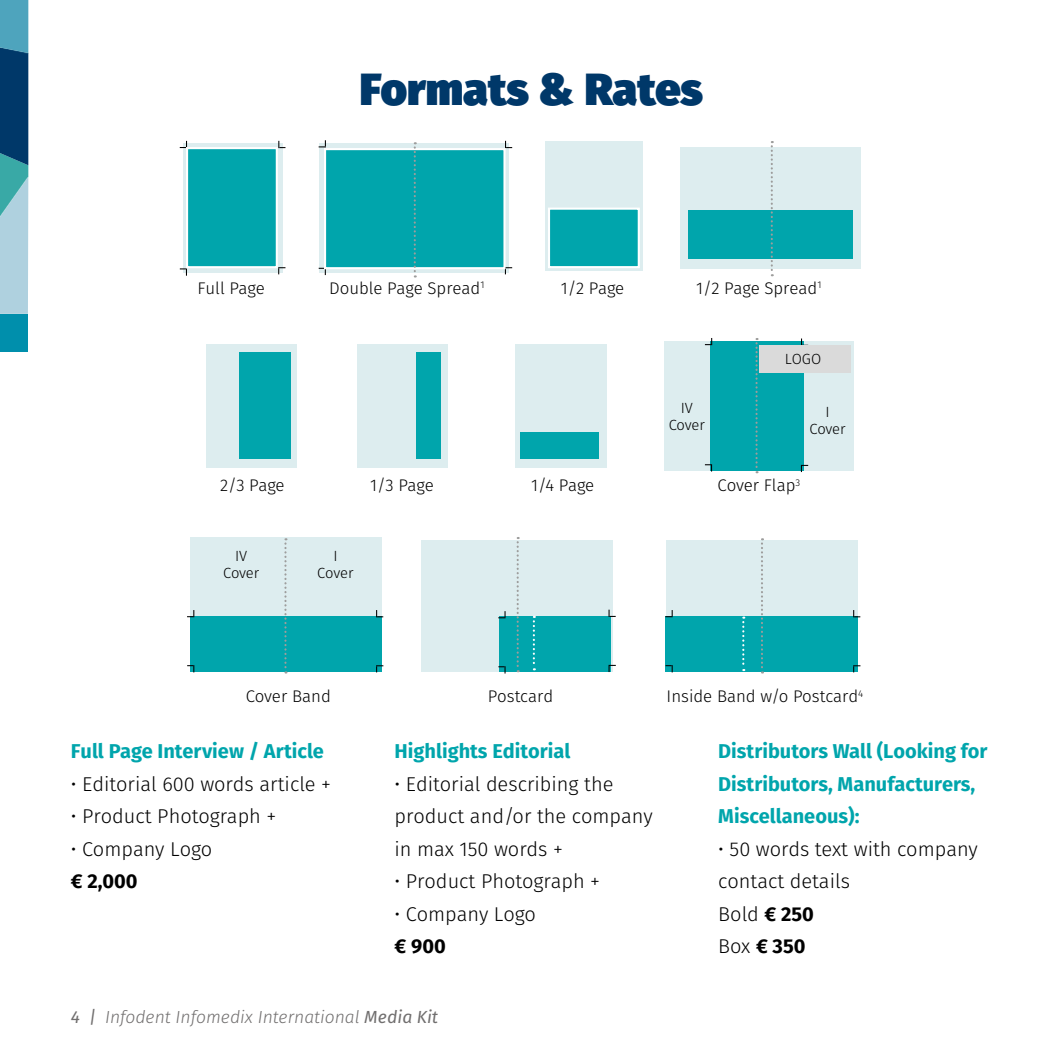
<style>
.page{position:relative;width:1063px;height:1063px;background:#fff}
.page>*{position:absolute;margin:0;border:0;box-sizing:border-box;transform-origin:0 0}
.t1{font:900 45px "Fira Sans";color:#003869}
.t2{font:300 20px/32.5px "Fira Sans";color:#000}
.t3{font:700 20px/32.5px "Fira Sans";color:#00a5ac}
.t4{font:700 20px "Fira Sans";color:#000}
.t5{font:italic 300 17.5px "Fira Sans";color:#716f6f}
.t6{font:300 16.75px "Fira Sans";color:#000}
.t7{font:300 14.75px/16.8px "Fira Sans";letter-spacing:-.01em;color:#000;text-align:center}
.s1{font-weight:700}
.s2{font-weight:400}
</style>
<div class="page">
<div style="left:545px;top:141px;width:98px;height:130px;background:#ddedef"></div>
<div style="left:664px;top:341px;width:189px;height:130px;background:#ddedef"></div>
<div style="left:710px;top:341px;width:93px;height:130px;background:#00a5ac"></div>
<div style="left:681px;top:147px;width:180px;height:121px;background:#ddedef"></div>
<div style="left:688px;top:210px;width:165px;height:49px;background:#00a5ac"></div>
<div style="left:666px;top:540px;width:192px;height:132px;background:#ddedef"></div>
<div style="left:665px;top:616px;width:193px;height:56px;background:#00a5ac"></div>
<div style="left:421px;top:540px;width:191px;height:132px;background:#ddedef"></div>
<div style="left:499px;top:616px;width:112px;height:56px;background:#00a5ac"></div>
<div style="left:190px;top:537px;width:192px;height:132px;background:#ddedef"></div>
<div style="left:190px;top:616px;width:192px;height:56px;background:#00a5ac"></div>
<div style="left:207px;top:344px;width:90px;height:124px;background:#ddedef"></div>
<div style="left:357px;top:344px;width:90px;height:124px;background:#ddedef"></div>
<div style="left:515px;top:344px;width:92px;height:124px;background:#ddedef"></div>
<div style="left:548px;top:208px;width:92px;height:60px;background:#00a5ac;border:2px solid #fff"></div>
<div style="left:319px;top:143px;width:190px;height:130px;background:#ddedef"></div>
<div style="left:183px;top:143px;width:100px;height:130px;background:#ddedef"></div>
<svg style="left:278px;top:267px;width:7px;height:7px"></svg>
<svg style="left:278px;top:141px;width:7px;height:7px"></svg>
<svg style="left:801px;top:465px;width:7px;height:7px"></svg>
<svg style="left:801px;top:339px;width:7px;height:6px"></svg>
<svg style="left:705px;top:338px;width:7px;height:7px"></svg>
<svg style="left:705px;top:464px;width:7px;height:8px"></svg>
<svg style="left:505px;top:267px;width:7px;height:7px"></svg>
<svg style="left:505px;top:141px;width:7px;height:7px"></svg>
<svg style="left:376px;top:665px;width:7px;height:7px"></svg>
<svg style="left:376px;top:610px;width:7px;height:7px"></svg>
<svg style="left:180px;top:141px;width:7px;height:7px"></svg>
<svg style="left:180px;top:268px;width:7px;height:8px"></svg>
<svg style="left:319px;top:140px;width:7px;height:7px"></svg>
<svg style="left:319px;top:268px;width:7px;height:7px"></svg>
<div style="left:186px;top:147px;width:92px;height:121px;background:#00a5ac;border:2px solid #fff"></div>
<div style="left:324px;top:148px;width:182px;height:121px;background:#00a5ac;border:2px solid #fff"></div>
<div style="left:521px;top:432px;width:78px;height:26px;background:#00a5ac"></div>
<div style="left:759px;top:345px;width:92px;height:28px;background:#dadada"></div>
<div style="left:239px;top:352px;width:52px;height:107px;background:#00a5ac"></div>
<div style="left:416px;top:352px;width:25px;height:107px;background:#00a5ac"></div>
<svg style="left:414px;top:142px;width:2px;height:136px"></svg>
<svg style="left:771px;top:141px;width:2px;height:135px"></svg>
<svg style="left:756px;top:338px;width:2px;height:135px"></svg>
<svg style="left:761px;top:538px;width:2px;height:136px"></svg>
<svg style="left:517px;top:537px;width:2px;height:135px"></svg>
<svg style="left:533px;top:616px;width:2px;height:54px"></svg>
<svg style="left:742px;top:617px;width:2px;height:54px"></svg>
<svg style="left:284px;top:538px;width:3px;height:136px"></svg>
<svg style="left:187px;top:610px;width:7px;height:7px"></svg>
<svg style="left:187px;top:665px;width:7px;height:7px"></svg>
<svg style="left:498px;top:611px;width:8px;height:7px"></svg>
<svg style="left:498px;top:666px;width:8px;height:8px"></svg>
<svg style="left:665px;top:610px;width:8px;height:7px"></svg>
<svg style="left:666px;top:665px;width:7px;height:7px"></svg>
<svg style="left:609px;top:665px;width:7px;height:7px"></svg>
<svg style="left:609px;top:610px;width:7px;height:7px"></svg>
<svg style="left:853px;top:665px;width:7px;height:7px"></svg>
<svg style="left:853px;top:610px;width:7px;height:7px"></svg>
<svg style="left:0;top:0;width:28px;height:314px;background:#5490a9"></svg>
<div style="left:0;top:314px;width:28px;height:38px;background:#008fac"></div>
<h1 class="t1" style="left:360px;top:57px;width:345px">Formats &amp; Rates</h1>
<p class="t6" style="left:197px;top:276px;width:69px">Full Page</p>
<p class="t6" style="left:329px;top:276px;width:157px">Double Page Spread<sup>1</sup></p>
<p class="t6" style="left:561px;top:276px;width:65px">1/2 Page</p>
<p class="t6" style="left:696px;top:276px;width:127px">1/2 Page Spread<sup>1</sup></p>
<p class="t7" style="left:785px;top:351px;width:38px">LOGO</p>
<p class="t6" style="left:220px;top:474px;width:66px">2/3 Page</p>
<p class="t7" style="left:223px;top:547px;width:38px">IV<br>Cover</p>
<p class="t6" style="left:370px;top:474px;width:65px">1/3 Page</p>
<p class="t6" style="left:531px;top:474px;width:65px">1/4 Page</p>
<p class="t7" style="left:317px;top:547px;width:38px">I<br>Cover</p>
<p class="t7" style="left:669px;top:400px;width:38px">IV<br>Cover</p>
<p class="t7" style="left:809px;top:404px;width:38px">I<br>Cover</p>
<p class="t6" style="left:718px;top:474px;width:84px">Cover Flap<sup>3</sup></p>
<p class="t6" style="left:246px;top:685px;width:87px">Cover Band</p>
<p class="t3" style="left:71px;top:735px;width:255px">Full Page Interview / Article</p>
<p class="t2" style="left:71px;top:767px;width:262px">• Editorial 600 words article +</p>
<p class="t2" style="left:71px;top:800px;width:207px">• Product Photograph +</p>
<p class="t2" style="left:71px;top:832px;width:143px">• Company Logo</p>
<p class="t4" style="left:71px;top:867px;width:68px">€ 2,000</p>
<p class="t6" style="left:488px;top:685px;width:67px">Postcard</p>
<p class="t3" style="left:395px;top:735px;width:177px">Highlights Editorial</p>
<p class="t2" style="left:395px;top:767px;width:260px">• Editorial describing the product and/or the company in max 150 words +</p>
<p class="t2" style="left:395px;top:865px;width:207px">• Product Photograph +</p>
<p class="t2" style="left:395px;top:897px;width:143px">• Company Logo</p>
<p class="t4" style="left:395px;top:932px;width:53px">€ 900</p>
<p class="t6" style="left:667px;top:685px;width:198px">Inside Band w/o Postcard<sup>4</sup></p>
<p class="t3" style="left:718px;top:735px;width:271px">Distributors Wall (Looking for<br>Distributors, Manufacturers,<br>Miscellaneous):</p>
<p class="t2" style="left:718px;top:832px;width:261px">• 50 words text with company contact details<br>Bold <span class="s1">€ 250<br></span>Box <span class="s1">€ 350</span></p>
<p class="t5" style="left:71px;top:1005px;width:369px"><span class="s2">4 |</span> Infodent Infomedix International <span class="s2">Media Kit</span></p>
</div>
